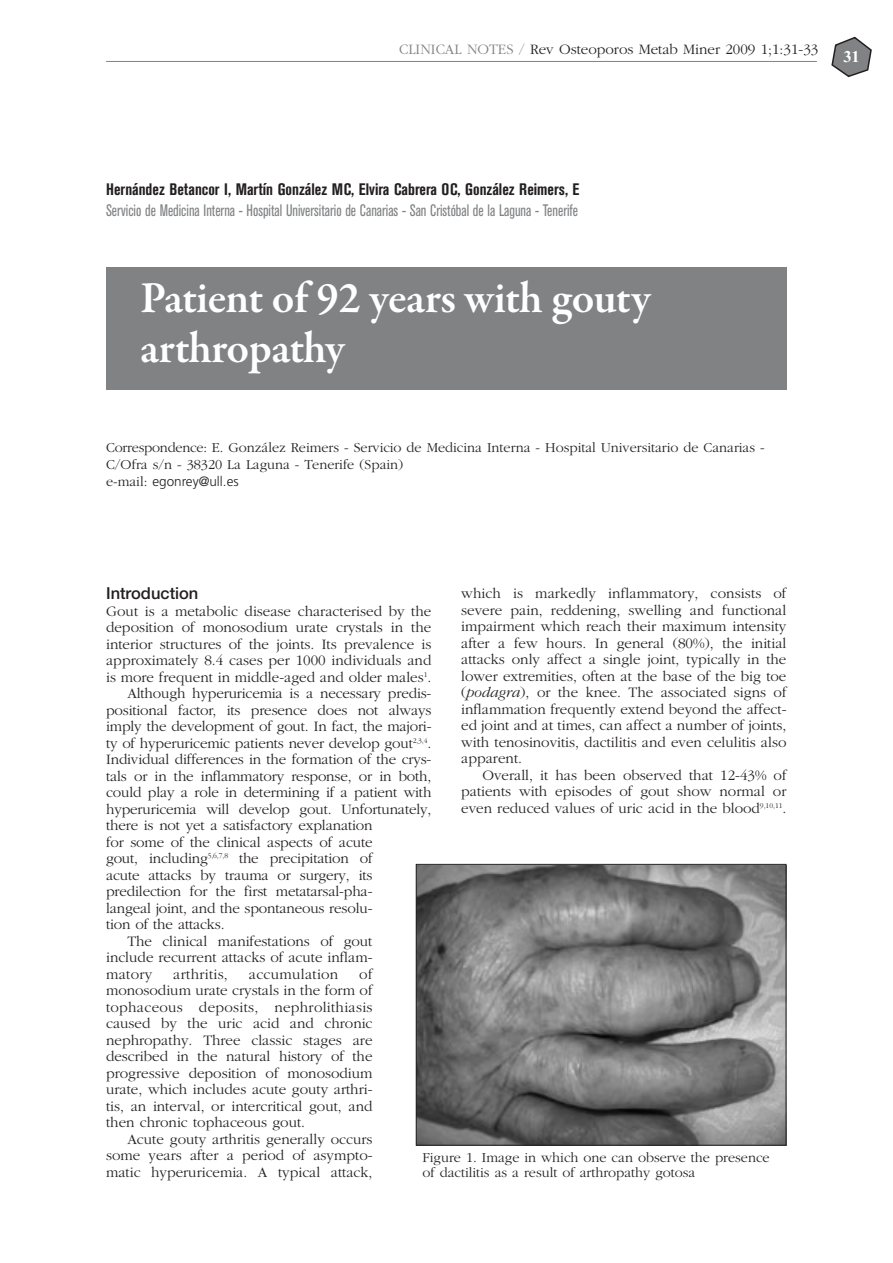
<style>
.page{position:relative;width:893px;height:1263px;background:#fff}
.page>*{position:absolute;margin:0;border:0;box-sizing:border-box;transform-origin:0 0}
.t1{font:600 45px/49.5px "Garamond Premr Pro";letter-spacing:-.01em;color:#fff}
.t2{font:condensed 16.5px "Akzidenz Grotesk BE";color:#808284;scale:.9 1}
.t3{font:700 condensed 16.5px "Akzidenz Grotesk BE";color:#231f20}
.t4{font:500 16.5px "Helvetica Neue";color:#231f20}
.t5{font:700 16.5px "Times New Roman";color:#fff}
.t6{font:300 15px/16.5px "Garamond";color:#231f20;text-align:justify}
.t7{font:300 15px "Garamond";letter-spacing:.02em;color:#231f20}
.t8{font:300 14.25px/17.1px "Garamond";color:#231f20}
.t9{font:300 13.5px "Frutiger";color:#231f20}
.s1{color:#808284}
.s2{font-family:"Garamond";font-size:14.25px}
.s3{font-style:italic}
</style>
<div class="page">
<svg style="left:831px;top:37px;width:41px;height:40px"></svg>
<hr style="left:106px;top:61px;width:711px;height:1px;background:#808284">
<div style="left:106px;top:268px;width:680px;height:122px;background:#808284"></div>
<img style="left:418px;top:866px;width:366px;height:278px">
<div style="left:416px;top:864px;width:370px;height:282px;border:1px solid #231f20"></div>
<p class="t6" style="left:399px;top:43px;width:421px"><span class="s1">CLINICAL NOTES /</span> Rev Osteoporos Metab Miner 2009 1;1:31-33</p>
<p class="t5" style="left:843px;top:51px;width:18px">31</p>
<p class="t3" style="left:106px;top:183px;width:475px">Hernández Betancor I, Martín González MC, Elvira Cabrera OC, González Reimers, E</p>
<p class="t2" style="left:106px;top:204px;width:526px">Servicio de Medicina Interna - Hospital Universitario de Canarias - San Cristóbal de la Laguna - Tenerife</p>
<h1 class="t1" style="left:140px;top:277px;width:512px">Patient of 92 years with gouty arthropathy</h1>
<p class="t8" style="left:106px;top:440px;width:660px">Correspondence: E. González Reimers - Servicio de Medicina Interna - Hospital Universitario de Canarias -<br>C/Ofra s/n - 38320 La Laguna - Tenerife (Spain)</p>
<p class="t9" style="left:106px;top:476px;width:134px"><span class="s2">e-mail:</span> egonrey@ull.es</p>
<p class="t4" style="left:106px;top:587px;width:94px">Introduction</p>
<p class="t6" style="left:106px;top:604px;width:327px">Gout is a metabolic disease characterised by the</p>
<p class="t6" style="left:106px;top:620px;width:327px">deposition of monosodium urate crystals in the</p>
<p class="t6" style="left:106px;top:637px;width:327px">interior structures of the joints. Its prevalence is</p>
<p class="t6" style="left:106px;top:653px;width:327px">approximately 8.4 cases per 1000 individuals and</p>
<p class="t6" style="left:106px;top:670px;width:327px">is more frequent in middle-aged and older males<sup>1</sup>.</p>
<p class="t6" style="left:127px;top:686px;width:306px">Although hyperuricemia is a necessary predis-</p>
<p class="t6" style="left:106px;top:703px;width:327px">positional factor, its presence does not always</p>
<p class="t6" style="left:106px;top:719px;width:327px">imply the development of gout. In fact, the majori-</p>
<p class="t6" style="left:106px;top:736px;width:327px">ty of hyperuricemic patients never develop gout<sup>2,3,4</sup>.</p>
<p class="t6" style="left:106px;top:752px;width:327px">Individual differences in the formation of the crys-</p>
<p class="t6" style="left:106px;top:769px;width:327px">tals or in the inflammatory response, or in both,</p>
<p class="t6" style="left:106px;top:785px;width:327px">could play a role in determining if a patient with</p>
<p class="t6" style="left:106px;top:802px;width:327px">hyperuricemia will develop gout. Unfortunately,</p>
<p class="t6" style="left:106px;top:818px;width:268px">there is not yet a satisfactory explanation</p>
<p class="t6" style="left:106px;top:835px;width:268px">for some of the clinical aspects of acute</p>
<p class="t6" style="left:106px;top:851px;width:268px">gout, including<sup>5,6,7,8</sup> the precipitation of</p>
<p class="t6" style="left:106px;top:868px;width:268px">acute attacks by trauma or surgery, its</p>
<p class="t6" style="left:106px;top:884px;width:268px">predilection for the first metatarsal-pha-</p>
<p class="t6" style="left:106px;top:901px;width:268px">langeal joint, and the spontaneous resolu-</p>
<p class="t6" style="left:106px;top:917px;width:120px">tion of the attacks.</p>
<p class="t6" style="left:127px;top:934px;width:247px">The clinical manifestations of gout</p>
<p class="t6" style="left:106px;top:950px;width:268px">include recurrent attacks of acute inflam-</p>
<p class="t6" style="left:106px;top:967px;width:48px">matory</p>
<p class="t7" style="left:173px;top:968px;width:56px">arthritis,</p>
<p class="t7" style="left:249px;top:968px;width:91px">accumulation</p>
<p class="t6" style="left:461px;top:586px;width:327px">which is markedly inflammatory, consists of severe pain, reddening, swelling and functional impairment which reach their maximum intensity after a few hours. In general (80%), the initial attacks only affect a single joint, typically in the lower extremities, often at the base of the big toe (<span class="s3">podagra</span>), or the knee. The associated signs of inflammation frequently extend beyond the affect&shy;ed joint and at times, can affect a number of joints, with tenosinovitis, dactilitis and even celulitis also apparent.</p>
<p class="t6" style="left:461px;top:768px;width:327px;text-indent:21px">Overall, it has been observed that 12-43% of patients with episodes of gout show normal or even reduced values of uric acid in the blood<sup>9,10,11</sup>.</p>
<p class="t6" style="left:106px;top:967px;width:268px;text-indent:253px">of monosodium urate crystals in the form of tophaceous deposits, nephrolithiasis caused by the uric acid and chronic nephropathy. Three classic stages are described in the natural history of the progressive deposition of monosodium urate, which includes acute gouty arthri&shy;tis, an interval, or intercritical gout, and then chronic tophaceous gout.</p>
<p class="t6" style="left:106px;top:1132px;width:268px;text-indent:21px">Acute gouty arthritis generally occurs some years after a period of asympto&shy;matic hyperuricemia. A typical attack,</p>
<p class="t8" style="left:422px;top:1151px;width:349px;line-height:15px">Figure 1. Image in which one can observe the presence of dactilitis as a result of arthropathy gotosa</p>
</div>
